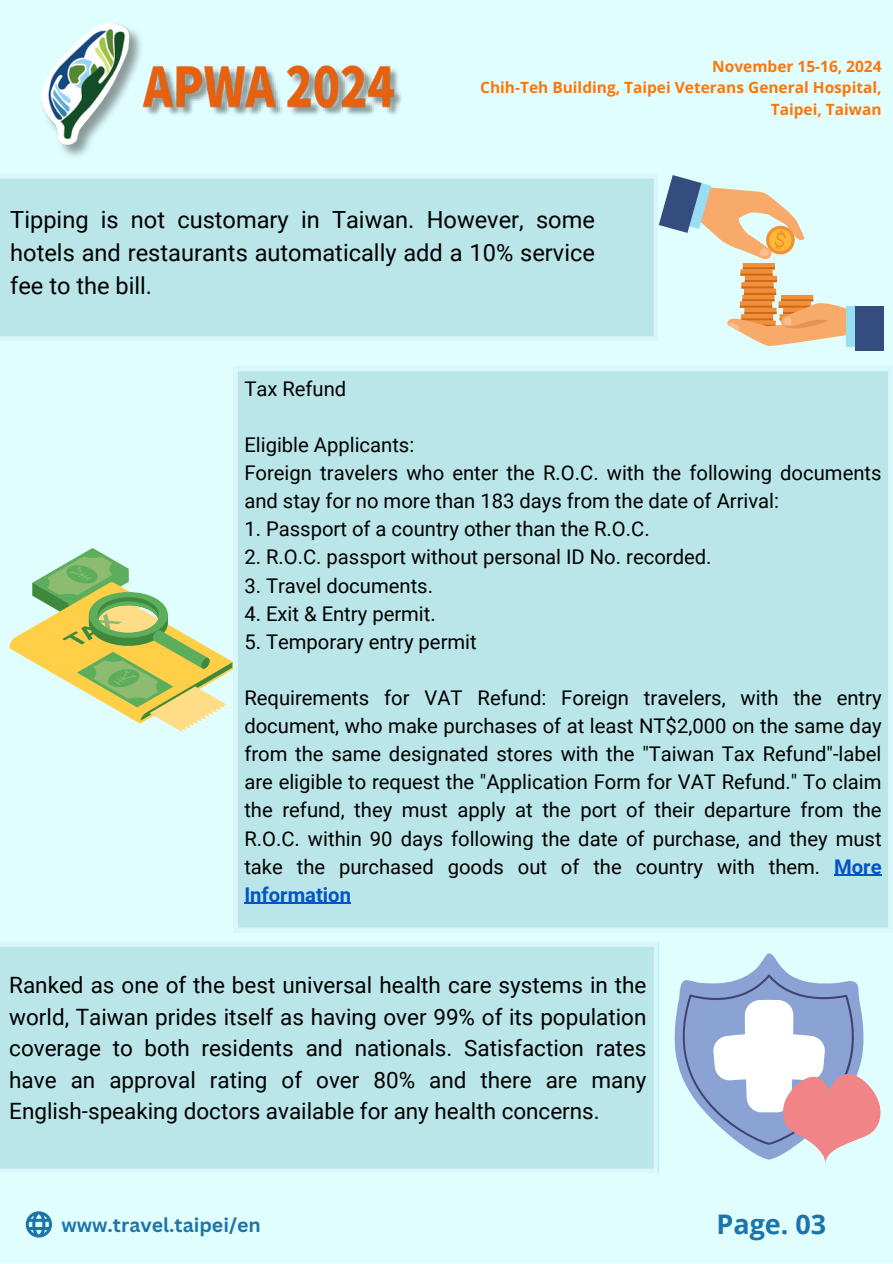
<style>
.page{position:relative;width:893px;height:1264px;background:#fff}
.page>*{position:absolute;margin:0;border:0;box-sizing:border-box;transform-origin:0 0}
.t1{font:700 27px "Open Sans";color:#1c75aa}
.t2{font:23.55px/32.5px "Roboto";color:#000;text-align:justify}
.t3{font:22.5px/31.5px "Roboto";color:#000;text-align:justify}
.t4{font:20.25px/28px "Roboto";color:#000}
.t5{font:700 19.5px "Canva Sans";color:#1c75aa}
.t6{font:700 15.45px/21.3px "Open Sans";color:#ff7507;text-align:right}
.s1{font-weight:700;color:#0554c6}
</style>
<div class="page">
<div style="left:0;top:0;width:892px;height:1262px;background:#e1feff"></div>
<svg style="left:26px;top:1211px;width:26px;height:26px"></svg>
<div style="left:0;top:178px;width:654px;height:159px;background:#bae6e9"></div>
<div style="left:237px;top:371px;width:652px;height:557px;background:#bae6e9"></div>
<div style="left:0;top:946px;width:654px;height:223px;background:#bae6e9"></div>
<div style="left:742px;top:263px;width:33px;height:6px;background:#f68f34"></div>
<svg style="left:658px;top:175px;width:146px;height:84px"></svg>
<svg style="left:727px;top:267px;width:119px;height:79px"></svg>
<div style="left:846px;top:306px;width:13px;height:40px;background:#98ddf1"></div>
<div style="left:855px;top:306px;width:28px;height:44px;background:#344c7e"></div>
<svg style="left:9px;top:548px;width:224px;height:184px"></svg>
<hr style="left:834px;top:874px;width:47px;height:1px;background:#0554c6">
<hr style="left:244px;top:902px;width:107px;height:2px;background:#0554c6">
<svg style="left:674px;top:953px;width:207px;height:210px"></svg>
<img style="left:10px;top:23px;width:421px;height:175px">
<p class="t6" style="left:712px;top:55px;width:171px">November 15-16, 2024</p>
<p class="t6" style="left:480px;top:77px;width:403px">Chih-Teh Building, Taipei Veterans General Hospital,<br>Taipei, Taiwan</p>
<p class="t2" style="left:10px;top:204px;width:586px">Tipping is not customary in Taiwan. However, some hotels and restaurants automatically add a 10% service fee to the bill.</p>
<p class="t4" style="left:244px;top:375px;width:103px">Tax Refund</p>
<p class="t4" style="left:244px;top:431px;width:171px">Eligible Applicants:</p>
<p class="t4" style="left:244px;top:459px;width:638px">Foreign travelers who enter the R.O.C. with the following documents and stay for no more than 183 days from the date of Arrival:</p>
<p class="t4" style="left:244px;top:515px;width:407px">1. Passport of a country other than the R.O.C.</p>
<p class="t4" style="left:244px;top:543px;width:468px">2. R.O.C. passport without personal ID No. recorded.</p>
<p class="t4" style="left:244px;top:571px;width:190px">3. Travel documents.</p>
<p class="t4" style="left:244px;top:599px;width:193px">4. Exit &amp; Entry permit.</p>
<p class="t4" style="left:244px;top:627px;width:234px">5. Temporary entry permit</p>
<p class="t4" style="left:244px;top:684px;width:638px;text-align:justify">Requirements for VAT Refund: Foreign travelers, with the entry document, who make purchases of at least NT$2,000 on the same day from the same designated stores with the "Taiwan Tax Refund"-label are eligible to request the "Application Form for VAT Refund." To claim the refund, they must apply at the port of their departure from the R.O.C. within 90 days following the date of purchase, and they must take the purchased goods out of the country with them. <span class="s1">More Information</span></p>
<p class="t3" style="left:9px;top:970px;width:638px">Ranked as one of the best universal health care systems in the world, Taiwan prides itself as having over 99% of its population coverage to both residents and nationals. Satisfaction rates have an approval rating of over 80% and there are many English-speaking doctors available for any health concerns.</p>
<p class="t5" style="left:62px;top:1210px;width:201px">www.travel.taipei/en</p>
<p class="t1" style="left:716px;top:1204px;width:111px">Page. 03</p>
</div>
